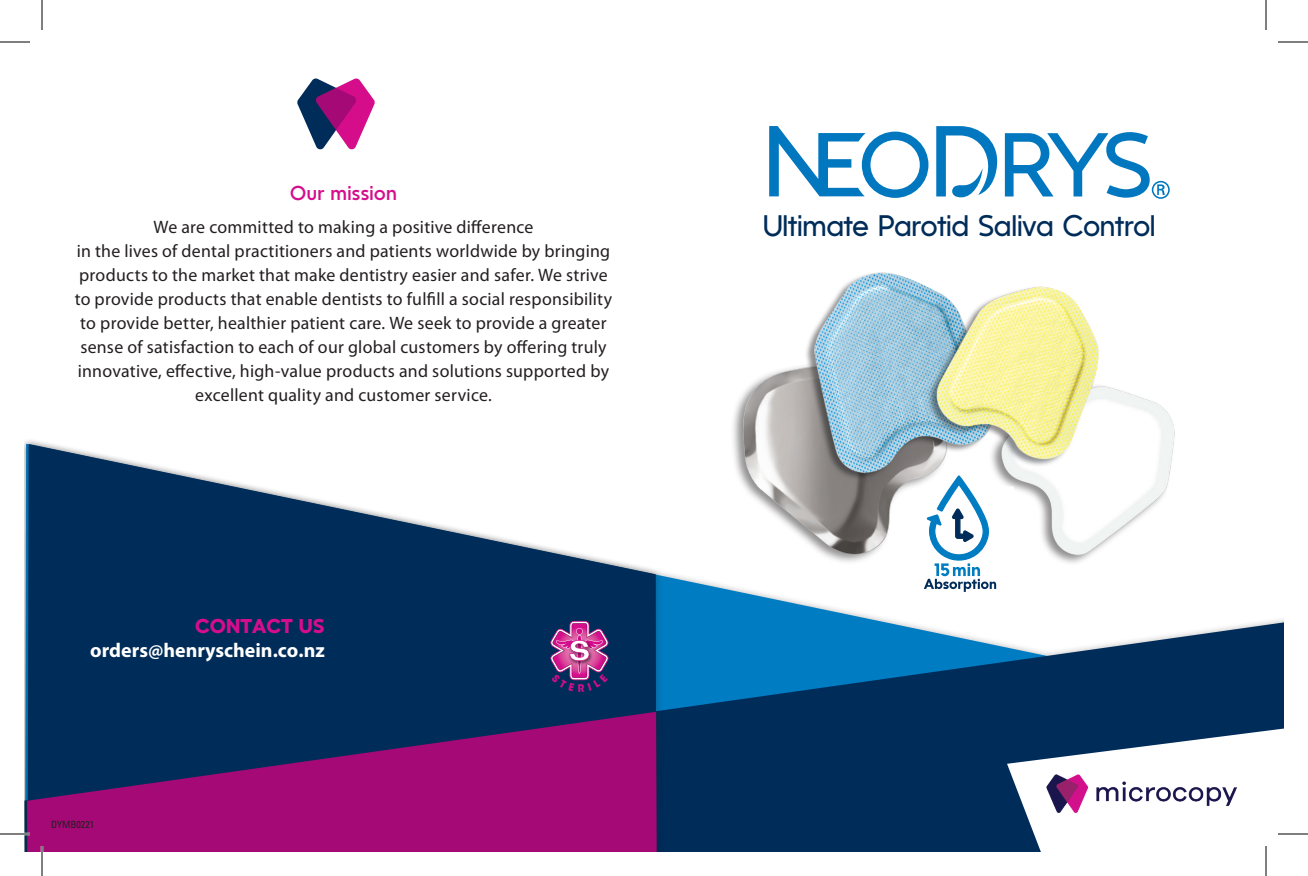
<style>
.page{position:relative;width:1308px;height:876px;background:#fff}
.page>*{position:absolute;margin:0;border:0;box-sizing:border-box;transform-origin:0 0}
.t1{font:600 29.8px "Kontora";letter-spacing:-.005em;color:#002c59}
.t2{font:700 20px "Myriad Pro";color:#fff}
.t3{font:700 20px "Kontora";letter-spacing:.02em;color:#d50d8c}
.t4{font:900 20px "Kontora Extra";color:#d50d8c}
.t5{font:18px/24px "Myriad Pro";letter-spacing:.015em;color:#231f20;text-align:center}
.t6{font:condensed 10px "Univers LT Std";color:#231f20}
</style>
<div class="page">
<svg style="left:664px;top:573px;width:234px;height:49px;background:#3294cc"></svg>
<svg style="left:664px;top:622px;width:620px;height:230px;background:#0f4877"></svg>
<div style="left:24px;top:437px;width:640px;height:415px;background:#231f20;opacity:.35"></div>
<svg style="left:28px;top:444px;width:628px;height:268px;fill:#002c59"></svg>
<svg style="left:27px;top:712px;width:630px;height:140px;background:#70146c"></svg>
<svg style="left:769px;top:126px;width:401px;height:73px"></svg>
<svg style="left:297px;top:78px;width:78px;height:72px"></svg>
<img style="left:701px;top:272px;width:474px;height:336px">
<svg style="left:906px;top:475px;width:117px;height:119px"></svg>
<svg style="left:1007px;top:729px;width:277px;height:123px"></svg>
<div style="left:1033px;top:761px;width:217px;height:65px;background:#fff"></div>
<img style="left:1030px;top:770px;width:226px;height:48px">
<hr style="left:0;top:833px;width:30px;height:2px;background:#fff">
<hr style="left:1278px;top:833px;width:30px;height:2px;background:#fff">
<hr style="left:41px;top:846px;width:2px;height:30px;background:#fff">
<hr style="left:1265px;top:846px;width:2px;height:30px;background:#fff">
<hr style="left:0;top:42px;width:30px;height:1px;background:#000">
<hr style="left:1278px;top:42px;width:30px;height:1px;background:#000">
<hr style="left:0;top:834px;width:30px;height:1px;background:#000">
<hr style="left:1278px;top:834px;width:30px;height:1px;background:#000">
<hr style="left:42px;top:0;width:1px;height:30px;background:#000">
<hr style="left:42px;top:846px;width:1px;height:30px;background:#000">
<hr style="left:1266px;top:0;width:1px;height:30px;background:#000">
<hr style="left:1266px;top:846px;width:1px;height:30px;background:#000">
<svg style="left:550px;top:621px;width:59px;height:71px;background:#7e4987"></svg>
<p class="t3" style="left:290px;top:179px;width:108px">Our mission</p>
<p class="t5" style="left:75px;top:215px;width:539px">We are committed to making a positive difference<br>in the lives of dental practitioners and patients worldwide by bringing products to the market that make dentistry easier and safer. We strive to provide products that enable dentists to fulfill a social responsibility to provide better, healthier patient care. We seek to provide a greater sense of satisfaction to each of our global customers by offering truly innovative, effective, high-value products and solutions supported by excellent quality and customer service.</p>
<p class="t4" style="left:195px;top:611px;width:131px">CONTACT US</p>
<p class="t2" style="left:90px;top:637px;width:236px">orders@henryschein.co.nz</p>
<p class="t6" style="left:51px;top:818px;width:45px">DYMB0221</p>
<h1 class="t1" style="left:763px;top:206px;width:394px">Ultimate Parotid Saliva Control</h1>
</div>
